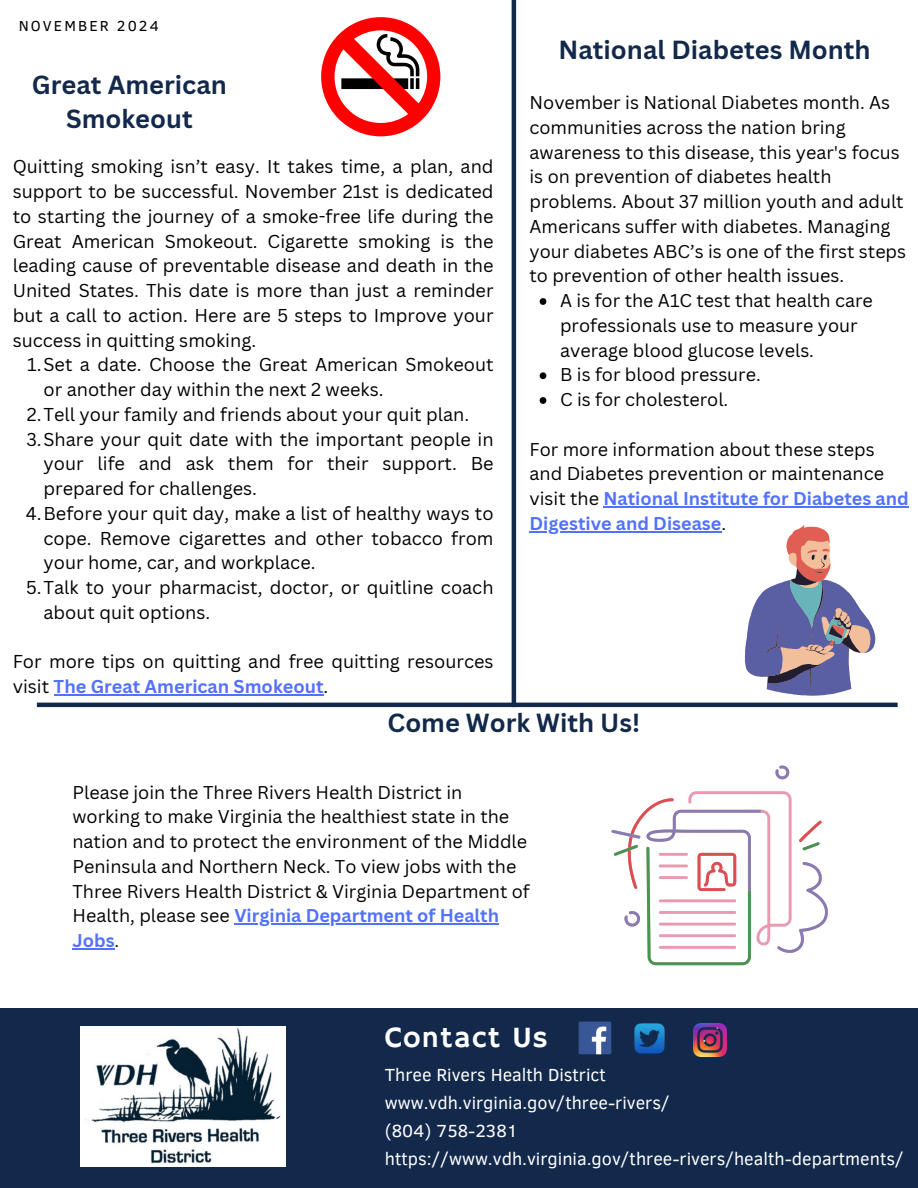
<style>
.page{position:relative;width:918px;height:1188px;background:#fff}
.page>*{position:absolute;margin:0;border:0;box-sizing:border-box;transform-origin:0 0}
.t1{font:30px "Hammersmith One";letter-spacing:.03em;color:#fff}
.t2{font:700 25.5px/34.8px "Canva Sans";color:#13294b;text-align:center}
.t3{font:18.15px/24.8px "Canva Sans";color:#000;text-align:justify}
.t4{font:18px/24.8px "Canva Sans";color:#000}
.t5{font:18px/28.2px "Clear Sans";color:#fff}
.t6{font:700 18px "Canva Sans";color:#5271ff}
.t7{font:14.85px "Clear Sans";letter-spacing:.14em;color:#000}
.s1{font-weight:700;color:#5271ff}
.s2{font-weight:400;color:#000}
</style>
<div class="page">
<div style="left:0;top:1008px;width:918px;height:180px;background:#13294b"></div>
<img style="left:81px;top:1027px;width:204px;height:139px">
<hr style="left:37px;top:703px;width:861px;height:4px;background:#13294b">
<hr style="left:512px;top:0;width:4px;height:707px;background:#13294b">
<img style="left:579px;top:1022px;width:33px;height:32px">
<img style="left:634px;top:1023px;width:31px;height:31px">
<img style="left:694px;top:1024px;width:32px;height:32px">
<svg style="left:745px;top:525px;width:130px;height:171px"></svg>
<svg style="left:611px;top:765px;width:217px;height:200px"></svg>
<svg style="left:321px;top:17px;width:119px;height:119px"></svg>
<hr style="left:54px;top:694px;width:270px;height:1px;background:#5271ff">
<svg style="left:540px;top:298px;width:6px;height:7px"></svg>
<svg style="left:540px;top:372px;width:6px;height:7px"></svg>
<svg style="left:540px;top:397px;width:6px;height:7px"></svg>
<hr style="left:603px;top:506px;width:306px;height:1px;background:#5271ff">
<hr style="left:530px;top:531px;width:192px;height:1px;background:#5271ff">
<hr style="left:234px;top:923px;width:265px;height:2px;background:#5271ff">
<hr style="left:72px;top:948px;width:43px;height:1px;background:#5271ff">
<p class="t7" style="left:19px;top:15px;width:142px">NOVEMBER 2024</p>
<p class="t2" style="left:32px;top:66px;width:197px">Great American<br>Smokeout</p>
<h3 class="t3" style="left:13px;top:154px;width:482px">Quitting smoking isn’t easy. It takes time, a plan, and support to be successful. November 21st is dedicated to starting the journey of a smoke-free life during the Great American Smokeout. Cigarette smoking is the leading cause of preventable disease and death in the United States. This date is more than just a reminder but a call to action. Here are 5 steps to Improve your success in quitting smoking.</h3>
<p class="t3" style="left:44px;top:352px;width:452px;text-indent:-16px">1.Set a date. Choose the Great American Smokeout or another day within the next 2 weeks.</p>
<p class="t3" style="left:27px;top:402px;width:444px">2.Tell your family and friends about your quit plan.</p>
<p class="t3" style="left:44px;top:426px;width:452px;text-indent:-17px">3.Share your quit date with the important people in your life and ask them for their support. Be prepared for challenges.</p>
<p class="t3" style="left:44px;top:501px;width:452px;text-indent:-18px">4.Before your quit day, make a list of healthy ways to cope. Remove cigarettes and other tobacco from your home, car, and workplace.</p>
<p class="t3" style="left:44px;top:575px;width:452px;text-indent:-17px">5.Talk to your pharmacist, doctor, or quitline coach about quit options.</p>
<h3 class="t3" style="left:13px;top:649px;width:482px">For more tips on quitting and free quitting resources visit <span class="s1">The Great American Smokeout</span>.</h3>
<p class="t2" style="left:559px;top:32px;width:314px">National Diabetes Month</p>
<h2 class="t4" style="left:530px;top:90px;width:378px">November is National Diabetes month. As communities across the nation bring awareness to this disease, this year's focus is on prevention of diabetes health problems. About 37 million youth and adult Americans suffer with diabetes. Managing your diabetes ABC’s is one of the first steps to prevention of other health issues.</h2>
<h3 class="t4" style="left:560px;top:288px;width:314px">A is for the A1C test that health care professionals use to measure your average blood glucose levels.</h3>
<p class="t4" style="left:560px;top:362px;width:202px">B is for blood pressure.</p>
<p class="t4" style="left:560px;top:387px;width:170px">C is for cholesterol.</p>
<p class="t4" style="left:530px;top:436px;width:381px">For more information about these steps and Diabetes prevention or maintenance visit the <span class="s1">National Institute for Diabetes and</span></p>
<p class="t6" style="left:530px;top:511px;width:198px">Digestive and Disease<span class="s2">.</span></p>
<h3 class="t2" style="left:388px;top:704px;width:254px">Come Work With Us!</h3>
<h1 class="t4" style="left:72px;top:779px;width:459px">Please join the Three Rivers Health District in working to make Virginia the healthiest state in the nation and to protect the environment of the Middle Peninsula and Northern Neck. To view jobs with the Three Rivers Health District &amp; Virginia Department of Health, please see <span class="s1">Virginia Department of Health</span></h1>
<p class="t6" style="left:72px;top:928px;width:48px">Jobs<span class="s2">.</span></p>
<h3 class="t1" style="left:385px;top:1020px;width:165px">Contact Us</h3>
<p class="t5" style="left:385px;top:1060px;width:520px">Three Rivers Health District<br>www.vdh.virginia.gov/three-rivers/<br>(804) 758-2381 https://www.vdh.virginia.gov/three-rivers/health-departments/</p>
</div>
